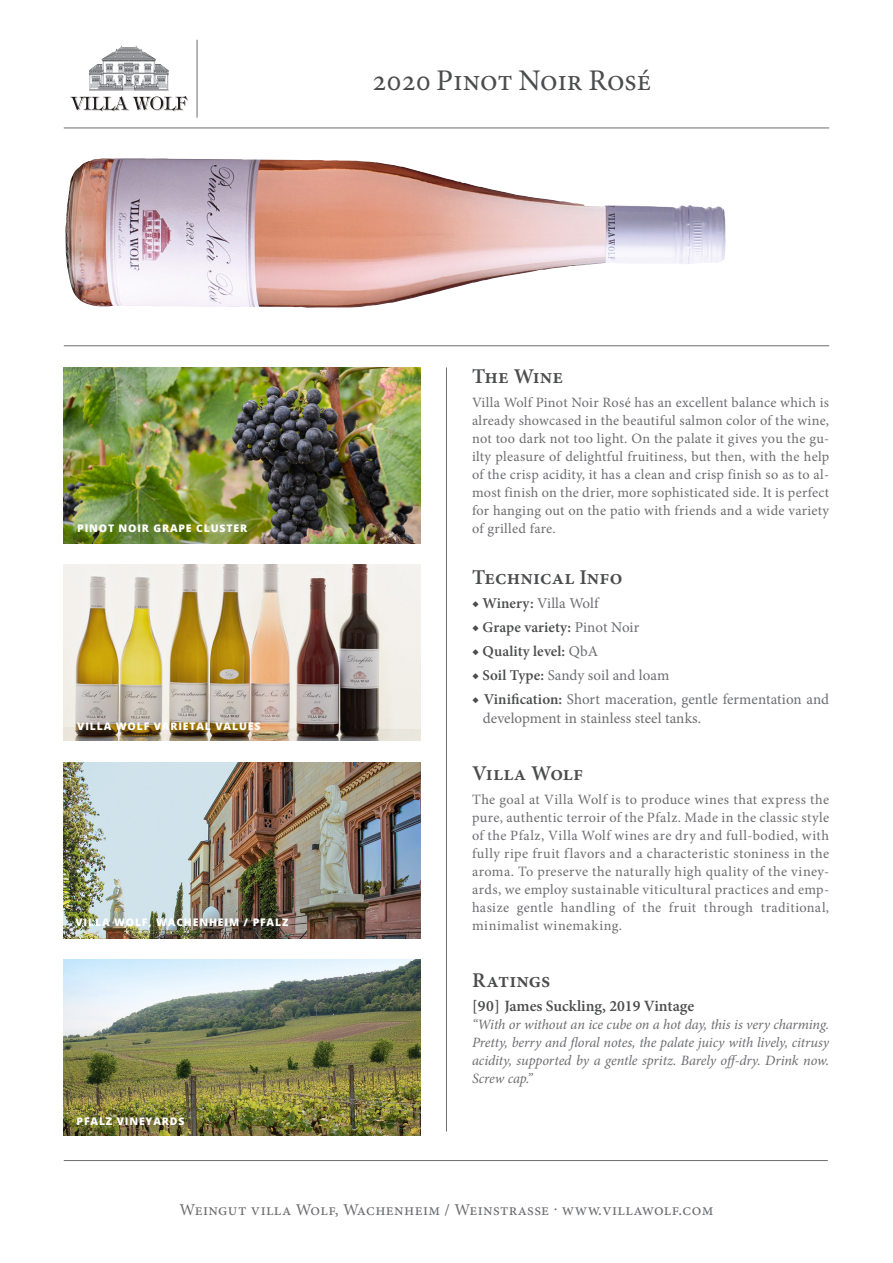
<style>
.page{position:relative;width:893px;height:1263px;background:#fff}
.page>*{position:absolute;margin:0;border:0;box-sizing:border-box;transform-origin:0 0}
.t1{font:30px "Minion Pro";color:#4b4c4d}
.t2{font:600 21px "Minion Pro";letter-spacing:.005em;color:#4b4c4d}
.t3{font:16.5px "Minion Pro";letter-spacing:.02em;color:#6c6d70}
.t4{font:600 15.75px "Minion Pro";color:#4b4c4d}
.t5{font:15px/19.5px "Minion Pro";color:#6c6d70}
.t6{font:600 15px "Minion Pro";letter-spacing:.005em;color:#4b4c4d}
.Text{font:14.25px/18px "Minion Pro";letter-spacing:.02em;color:#6c6d70;text-align:justify}
.t7{font:italic 14.25px/18px "Minion Pro";letter-spacing:-.01em;color:#6c6d70;text-align:justify}
.t8{font:800 10.5px "Open Sans";letter-spacing:.08em;color:#fff}
.s1{color:#4b4c4d}
.s2{font-weight:600;color:#4b4c4d}
.s3{font-weight:400}
.s4{font-weight:400;color:#6c6d70}
.s5{color:#fff}
</style>
<div class="page">
<hr style="left:64px;top:128px;width:765px;height:1px;background:#6c6d70">
<img style="left:65px;top:158px;width:661px;height:150px">
<hr style="left:64px;top:345px;width:765px;height:1px;background:#6c6d70">
<img style="left:64px;top:762px;width:357px;height:176px">
<hr style="left:64px;top:1160px;width:764px;height:1px;background:#6c6d70">
<hr style="left:197px;top:40px;width:1px;height:78px;background:#6c6d70">
<img style="left:64px;top:565px;width:357px;height:176px">
<img style="left:64px;top:367px;width:357px;height:176px">
<img style="left:64px;top:959px;width:357px;height:176px">
<hr style="left:446px;top:367px;width:1px;height:764px;background:#6c6d70">
<svg style="left:70px;top:96px;width:118px;height:16px"></svg>
<img style="left:89px;top:45px;width:80px;height:46px">
<p class="t1" style="left:372px;top:60px;width:280px">2020 Pinot Noir Rosé</p>
<p class="t8" style="left:77px;top:520px;width:171px">PINOT NOIR GRAPE CLUSTER</p>
<p class="t8" style="left:77px;top:718px;width:185px">VILLA WOLF VARIETAL VALUES</p>
<p class="t8" style="left:75px;top:914px;width:214px">VILLA WOLF, WACHENHEIM / PFALZ</p>
<p class="t8" style="left:77px;top:1113px;width:109px">PFALZ VINEYARDS</p>
<p class="t2" style="left:472px;top:361px;width:93px">The Wine</p>
<p class="Text" style="left:472px;top:393px;width:359px">Villa Wolf Pinot Noir Rosé has an excellent balance which is already showcased in the beautiful salmon color of the wine, not too dark not too light. On the palate it gives you the gu&shy;ilty pleasure of delightful fruitiness, but then, with the help of the crisp acidity, it has a clean and crisp finish so as to al&shy;most finish on the drier, more sophisticated side. It is perfect for hanging out on the patio with friends and a wide variety of grilled fare.</p>
<p class="t2" style="left:472px;top:562px;width:152px">Technical Info</p>
<p class="t5" style="left:472px;top:593px;width:129px"><span class="s1">◆</span> <span class="s2">Winery:</span> Villa Wolf</p>
<p class="t6" style="left:472px;top:616px;width:169px"><span class="s3">◆</span> Grape variety: <span class="s4">Pinot Noir</span></p>
<p class="t6" style="left:472px;top:640px;width:128px"><span class="s3">◆</span> Quality level: <span class="s4">QbA</span></p>
<p class="t5" style="left:472px;top:665px;width:199px"><span class="s1">◆</span> <span class="s2">Soil Type:</span> Sandy soil and loam</p>
<p class="t5" style="left:472px;top:689px;width:359px"><span class="s1">◆</span> <span class="s2">Vinification:</span> Short maceration, gentle fermentation and <span class="s5">--</span>development in stainless steel tanks.</p>
<p class="t2" style="left:472px;top:759px;width:113px">Villa Wolf</p>
<p class="Text" style="left:472px;top:791px;width:359px">The goal at Villa Wolf is to produce wines that express the pure, authentic terroir of the Pfalz. Made in the classic style of the Pfalz, Villa Wolf wines are dry and full-bodied, with fully ripe fruit flavors and a characteristic stoniness in the aroma. To preserve the naturally high quality of the viney&shy;ards, we employ sustainable viticultural practices and emp&shy;hasize gentle handling of the fruit through traditional, minimalist winemaking.</p>
<p class="t2" style="left:472px;top:966px;width:80px">Ratings</p>
<p class="t4" style="left:472px;top:995px;width:224px">[90] James Suckling, 2019 Vintage</p>
<p class="t7" style="left:472px;top:1016px;width:359px">“With or without an ice cube on a hot day, this is very charming.<br>Pretty, berry and floral notes, the palate juicy with lively, citrusy acidity, supported by a gentle spritz. Barely off-dry. Drink now.<br>Screw cap.”</p>
<p class="t3" style="left:180px;top:1199px;width:535px">Weingut villa Wolf, Wachenheim / Weinstrasse · www.villawolf.com</p>
</div>
